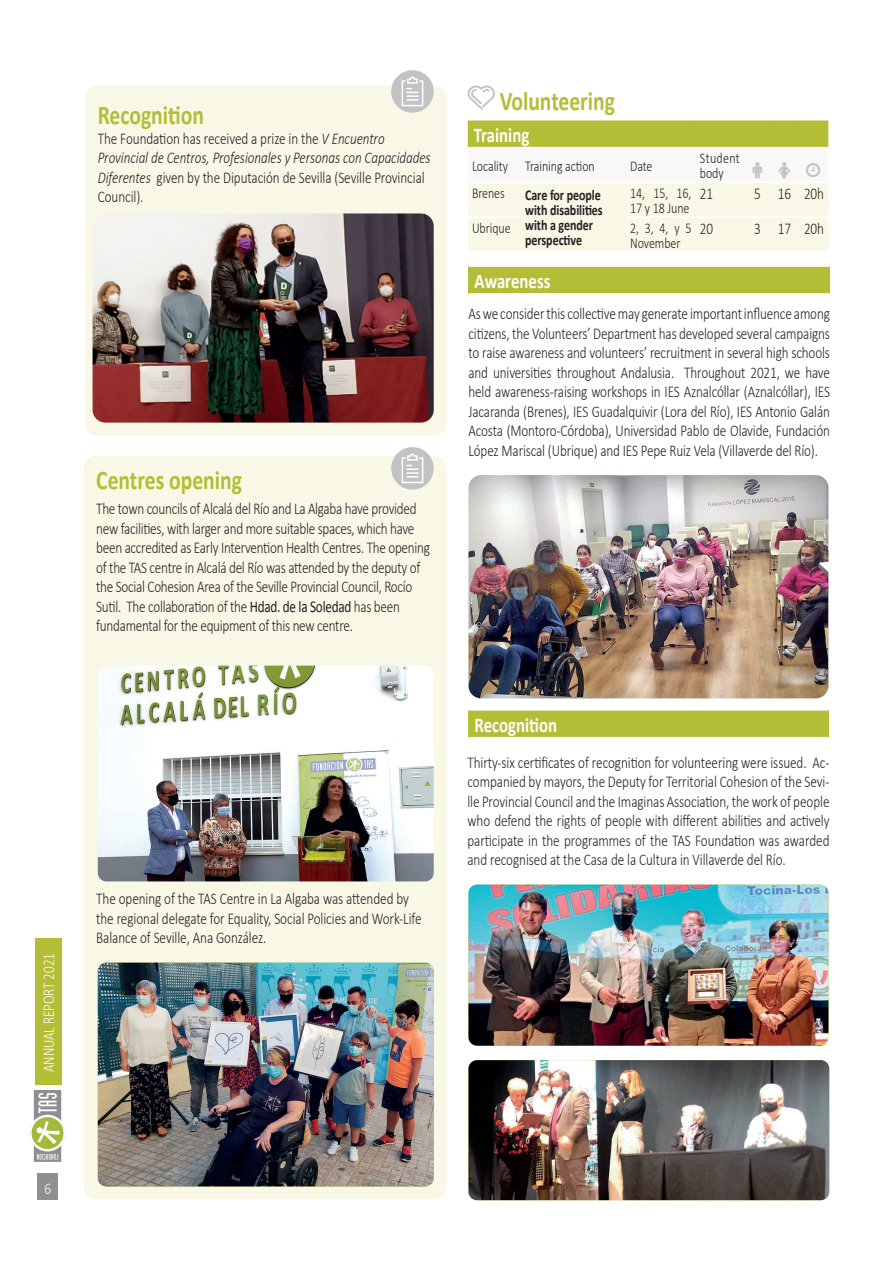
<style>
.page{position:relative;width:893px;height:1263px;background:#fff}
.page>*{position:absolute;margin:0;border:0;box-sizing:border-box;transform-origin:0 0}
.t1{font:700 27px "Calibri";color:#b3bd35;scale:.8 1}
.t2{font:700 21px "Calibri";color:#fff;scale:.8 1}
.t3{font:300 16.5px/19.5px "Calibri";letter-spacing:-.02em;color:#231f20;scale:.8 1}
.t4{font:300 16.5px "Calibri";letter-spacing:-.005em;color:#fff;scale:.8 1}
.t5{font:300 15px/15px "Calibri";letter-spacing:-.005em;color:#231f20;scale:.8 1}
.t6{font:700 15px/15px "Calibri";letter-spacing:-.005em;color:#231f20;scale:.8 1}
.t7{font:300 15px/15px "Calibri";letter-spacing:.03em;color:#231f20;scale:.8 1}
.s1{font-style:italic}
.s2{font-weight:400}
</style>
<div class="page">
<div style="left:35px;top:938px;width:26px;height:147px;background:#b3bd35"></div>
<div style="left:37px;top:1173px;width:21px;height:27px;background:#8f8e93"></div>
<img style="left:30px;top:1091px;width:36px;height:70px">
<div style="left:468px;top:710px;width:360px;height:28px;background:#b3bd35"></div>
<hr style="left:468px;top:709px;width:360px;height:2px;background:#fff">
<hr style="left:468px;top:737px;width:360px;height:1px;background:#fff">
<div style="left:85px;top:85px;width:361px;height:351px;background:#f9f8e7;border-radius:13px"></div>
<div style="left:83px;top:456px;width:363px;height:743px;background:#f9f8e7;border-radius:13px"></div>
<div style="left:391px;top:70px;width:43px;height:43px;background:#c1c2c4;border-radius:50%"></div>
<svg style="left:401px;top:76px;width:23px;height:31px"></svg>
<div style="left:391px;top:447px;width:43px;height:43px;background:#c1c2c4;border-radius:50%"></div>
<svg style="left:401px;top:453px;width:23px;height:31px"></svg>
<img style="left:93px;top:213px;width:341px;height:210px">
<svg style="left:467px;top:85px;width:28px;height:25px"></svg>
<div style="left:468px;top:266px;width:362px;height:28px;background:#b3bd35"></div>
<hr style="left:468px;top:265px;width:362px;height:2px;background:#fff">
<hr style="left:468px;top:293px;width:362px;height:2px;background:#fff">
<img style="left:98px;top:666px;width:336px;height:215px">
<img style="left:468px;top:885px;width:360px;height:161px">
<img style="left:468px;top:1060px;width:361px;height:140px">
<img style="left:98px;top:963px;width:336px;height:223px">
<img style="left:468px;top:475px;width:360px;height:223px">
<svg style="left:468px;top:120px;width:360px;height:131px"></svg>
<p class="t4" style="left:38px;top:1072px;width:150px;rotate:-90deg">ANNUAL REPORT 2021</p>
<h1 class="t1" style="left:98px;top:96px;width:134px">Recognition</h1>
<p class="t3" style="left:98px;top:128px;width:418px">The Foundation has received a prize in the <span class="s1">V Encuentro Provincial de Centros, Profesionales y Personas con Capacidades Diferentes</span> given by the Diputación de Sevilla (Seville Provincial Council).</p>
<h1 class="t1" style="left:96px;top:460px;width:184px">Centres opening</h1>
<p class="t3" style="left:96px;top:499px;width:419px">The town councils of Alcalá del Río and La Algaba have provided new facilities, with larger and more suitable spaces, which have been accredited as Early Intervention Health Centres. The opening of the TAS centre in Alcalá del Río was attended by the deputy of the Social Cohesion Area of the Seville Provincial Council, Rocío Sutil. The collaboration of the <span class="s2">Hdad. de la Soledad</span> has been fundamental for the equipment of this new centre.</p>
<p class="t3" style="left:96px;top:889px;width:408px">The opening of the TAS Centre in La Algaba was attended by the regional delegate for Equality, Social Policies and Work-Life<br>Balance of Seville, Ana González.</p>
<h1 class="t1" style="left:500px;top:82px;width:146px">Volunteering</h1>
<p class="t2" style="left:474px;top:120px;width:71px">Training</p>
<p class="t5" style="left:472px;top:158px;width:155px">Locality Training action</p>
<p class="t5" style="left:630px;top:158px;width:29px">Date</p>
<p class="t7" style="left:700px;top:150px;width:51px">Student body</p>
<p class="t5" style="left:472px;top:185px;width:43px">Brenes</p>
<p class="t6" style="left:525px;top:187px;width:98px">Care for people with disabilities with a gender perspective</p>
<p class="t5" style="left:630px;top:185px;width:78px">14, 15, 16,<br>17 y 18 June</p>
<p class="t3" style="left:700px;top:184px;width:18px">21</p>
<p class="t3" style="left:754px;top:184px;width:89px">5 16 20h</p>
<p class="t5" style="left:472px;top:220px;width:50px">Ubrique</p>
<p class="t5" style="left:630px;top:220px;width:78px">2, 3, 4, y 5<br>November</p>
<p class="t3" style="left:700px;top:218px;width:18px">20</p>
<p class="t3" style="left:754px;top:218px;width:89px">3 17 20h</p>
<p class="t2" style="left:474px;top:266px;width:96px">Awareness</p>
<p class="t3" style="left:468px;top:304px;width:453px;text-align:justify">As we consider this collective may generate important influence among citizens, the Volunteers’ Department has developed several campaigns to raise awareness and volunteers’ recruitment in several high schools and universities throughout Andalusia. Throughout 2021, we have held awareness-raising workshops in IES Aznalcóllar (Aznalcóllar), IES Jacaranda (Brenes), IES Guadalquivir (Lora del Río), IES Antonio Galán Acosta (Montoro-Córdoba), Universidad Pablo de Olavide, Fundación López Mariscal (Ubrique) and IES Pepe Ruiz Vela (Villaverde del Río).</p>
<p class="t2" style="left:474px;top:710px;width:105px">Recognition</p>
<p class="t3" style="left:467px;top:752px;width:454px;text-align:justify">Thirty-six certificates of recognition for volunteering were issued. Ac&shy;companied by mayors, the Deputy for Territorial Cohesion of the Sevi&shy;lle Provincial Council and the Imaginas Association, the work of people who defend the rights of people with different abilities and actively participate in the programmes of the TAS Foundation was awarded and recognised at the Casa de la Cultura in Villaverde del Río.</p>
<p class="t4" style="left:44px;top:1178px;width:10px">6</p>
</div>
